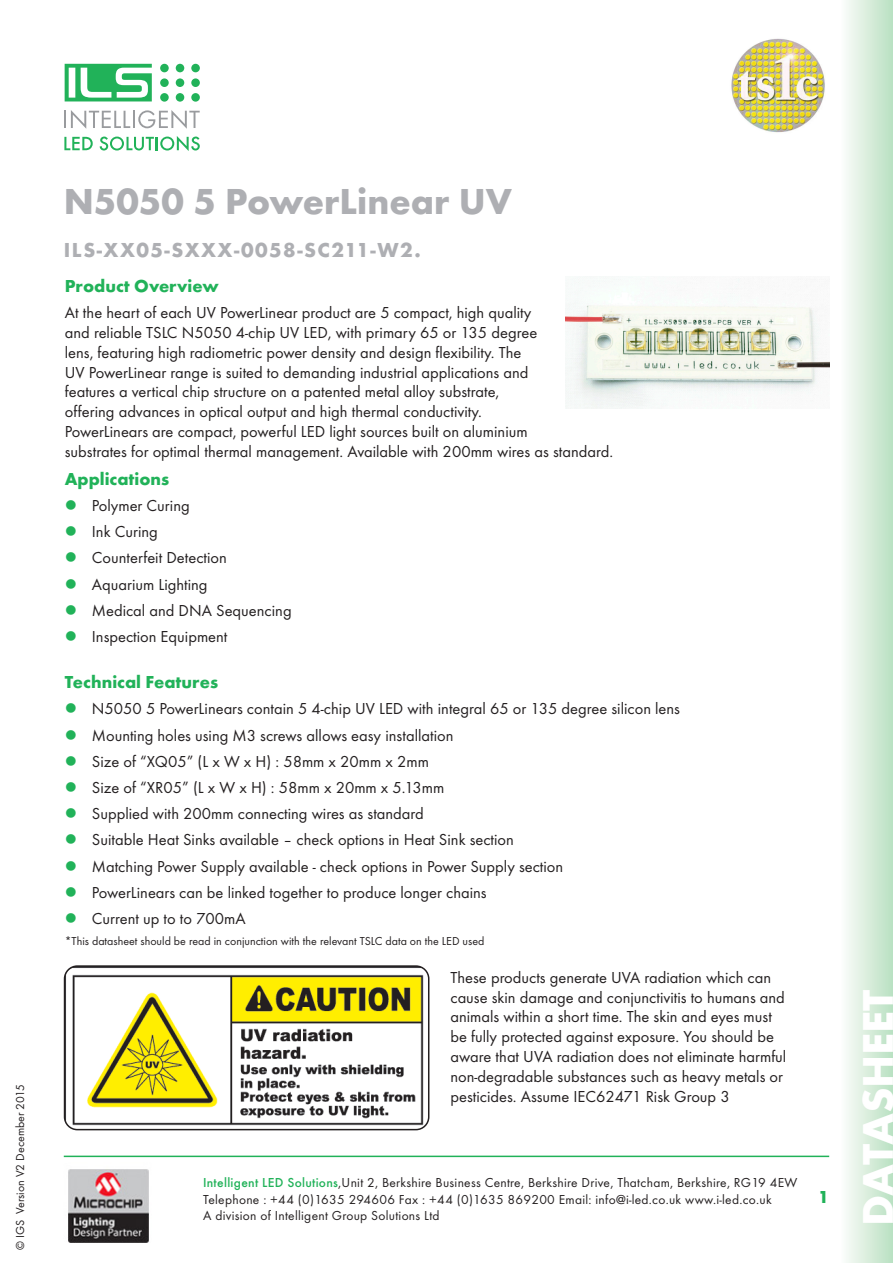
<style>
.page{position:relative;width:893px;height:1263px;background:#fff}
.page>*{position:absolute;margin:0;border:0;box-sizing:border-box;transform-origin:0 0}
.t1{font:700 45px "Futura T";color:#fff}
.t2{font:700 37.5px "Futura T";color:#aeafb3}
.t3{font:700 21px "Futura T";letter-spacing:.07em;color:#aeafb3}
.Bodytext{font:700 18px "Futura T";color:#21b259}
.Bodytext-2{font:16.5px/19.8px "Futura T";color:#231f20}
.t4{font:13.5px/16.2px "Futura T";letter-spacing:.02em;color:#231f20}
.footnotes{font:12px "Futura T";color:#231f20}
.s1{font-weight:500;color:#21b259}
</style>
<div class="page">
<svg style="left:64px;top:110px;width:136px;height:19px"></svg>
<div style="left:160px;top:64px;width:9px;height:8px;background:#21b259;border-radius:50%"></div>
<div style="left:176px;top:64px;width:8px;height:8px;background:#21b259;border-radius:50%"></div>
<div style="left:191px;top:64px;width:9px;height:8px;background:#21b259;border-radius:50%"></div>
<div style="left:160px;top:78px;width:9px;height:9px;background:#21b259;border-radius:50%"></div>
<div style="left:176px;top:78px;width:8px;height:9px;background:#21b259;border-radius:50%"></div>
<div style="left:191px;top:78px;width:9px;height:9px;background:#21b259;border-radius:50%"></div>
<div style="left:160px;top:93px;width:9px;height:9px;background:#21b259;border-radius:50%"></div>
<div style="left:176px;top:93px;width:8px;height:9px;background:#21b259;border-radius:50%"></div>
<div style="left:191px;top:93px;width:9px;height:9px;background:#21b259;border-radius:50%"></div>
<svg style="left:65px;top:64px;width:87px;height:37px"></svg>
<svg style="left:64px;top:137px;width:29px;height:13px"></svg>
<svg style="left:100px;top:136px;width:100px;height:15px"></svg>
<hr style="left:64px;top:1155px;width:765px;height:2px;background:#21b259">
<div style="left:840px;top:0;width:53px;height:1263px;background:linear-gradient(to right,#fdfdfc,#b9e0c1)"></div>
<img style="left:68px;top:1169px;width:81px;height:74px">
<img style="left:731px;top:38px;width:94px;height:95px">
<img style="left:566px;top:276px;width:263px;height:132px">
<img style="left:65px;top:966px;width:364px;height:163px">
<div style="left:64px;top:965px;width:365px;height:165px;border:2px solid #231f20;border-radius:13px"></div>
<p class="footnotes" style="left:13px;top:1250px;width:168px;rotate:-90deg">© IGS Version V2 December 2015</p>
<p class="t2" style="left:64px;top:179px;width:450px">N5050 5 PowerLinear UV</p>
<p class="t3" style="left:64px;top:238px;width:358px">ILS-XX05-SXXX-0058-SC211-W2.</p>
<p class="Bodytext" style="left:65px;top:275px;width:155px">Product Overview</p>
<p class="Bodytext-2" style="left:65px;top:303px;width:550px">At the heart of each UV PowerLinear product are 5 compact, high quality<br>and reliable TSLC N5050 4-chip UV LED, with primary 65 or 135 degree<br>lens, featuring high radiometric power density and design flexibility. The<br>UV PowerLinear range is suited to demanding industrial applications and<br>features a vertical chip structure on a patented metal alloy substrate,<br>offering advances in optical output and high thermal conductivity.<br>PowerLinears are compact, powerful LED light sources built on aluminium<br>substrates for optimal thermal management. Available with 200mm wires as standard.</p>
<p class="Bodytext" style="left:65px;top:468px;width:106px">Applications</p>
<p class="Bodytext-2" style="left:92px;top:495px;width:99px">Polymer Curing</p>
<p class="Bodytext-2" style="left:92px;top:522px;width:68px">Ink Curing</p>
<p class="Bodytext-2" style="left:92px;top:548px;width:136px">Counterfeit Detection</p>
<p class="Bodytext-2" style="left:92px;top:574px;width:117px">Aquarium Lighting</p>
<p class="Bodytext-2" style="left:92px;top:600px;width:201px">Medical and DNA Sequencing</p>
<p class="Bodytext-2" style="left:92px;top:626px;width:137px">Inspection Equipment</p>
<p class="Bodytext" style="left:65px;top:672px;width:155px">Technical Features</p>
<p class="Bodytext-2" style="left:92px;top:699px;width:590px">N5050 5 PowerLinears contain 5 4-chip UV LED with integral 65 or 135 degree silicon lens</p>
<p class="Bodytext-2" style="left:92px;top:725px;width:363px">Mounting holes using M3 screws allows easy installation</p>
<p class="Bodytext-2" style="left:92px;top:751px;width:339px">Size of “XQ05” (L x W x H) : 58mm x 20mm x 2mm</p>
<p class="Bodytext-2" style="left:92px;top:777px;width:354px">Size of “XR05” (L x W x H) : 58mm x 20mm x 5.13mm</p>
<p class="Bodytext-2" style="left:92px;top:804px;width:334px">Supplied with 200mm connecting wires as standard</p>
<p class="Bodytext-2" style="left:92px;top:830px;width:424px">Suitable Heat Sinks available – check options in Heat Sink section</p>
<p class="Bodytext-2" style="left:92px;top:856px;width:473px">Matching Power Supply available - check options in Power Supply section</p>
<p class="Bodytext-2" style="left:92px;top:882px;width:396px">PowerLinears can be linked together to produce longer chains</p>
<p class="Bodytext-2" style="left:92px;top:908px;width:155px">Current up to to 700mA</p>
<p class="footnotes" style="left:65px;top:934px;width:421px">*This datasheet should be read in conjunction with the relevant TSLC data on the LED used</p>
<p class="Bodytext-2" style="left:450px;top:967px;width:337px">These products generate UVA radiation which can cause skin damage and conjunctivitis to humans and animals within a short time. The skin and eyes must be fully protected against exposure. You should be aware that UVA radiation does not eliminate harmful non-degradable substances such as heavy metals or pesticides. Assume IEC62471 Risk Group 3</p>
<p class="t4" style="left:203px;top:1175px;width:596px"><span class="s1">Intelligent LED Solutions</span>,Unit 2, Berkshire Business Centre, Berkshire Drive, Thatcham, Berkshire, RG19 4EW<br>Telephone : +44 (0)1635 294606 Fax : +44 (0)1635 869200 Email: info@i-led.co.uk www.i-led.co.uk<br>A division of Intelligent Group Solutions Ltd</p>
<p class="Bodytext" style="left:818px;top:1186px;width:12px">1</p>
<h1 class="t1" style="left:851px;top:1226px;width:238px;rotate:-90deg">DATASHEET</h1>
</div>
